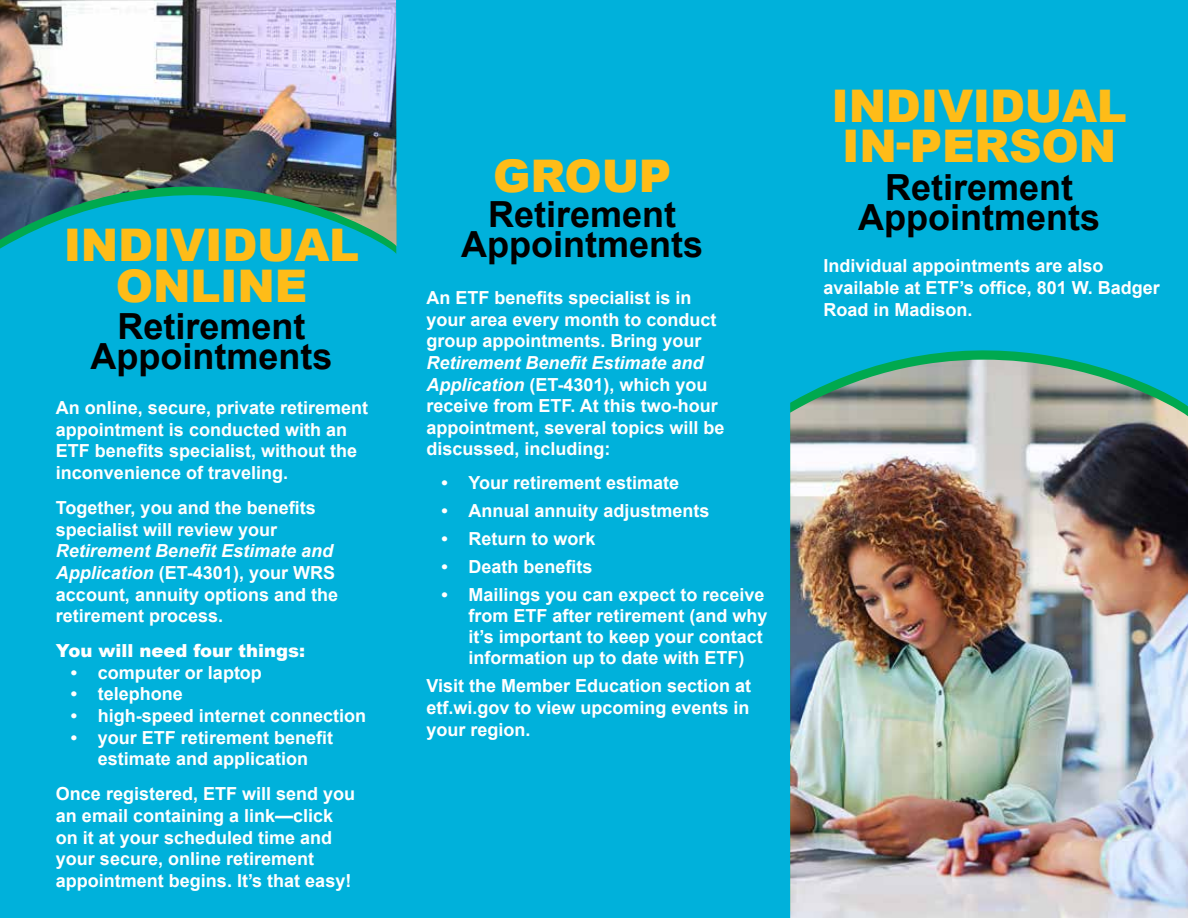
<style>
.page{position:relative;width:1188px;height:918px;background:#00b1db}
.page>*{position:absolute;margin:0;border:0;box-sizing:border-box;transform-origin:0 0}
.t1{font:900 45px/40.5px "Arial";letter-spacing:-.005em;color:#febc18;text-align:center}
.t2{font:700 36px/30px "Arial";color:#000;text-align:center}
.t3{font:700 18px/21.6px "Arial";color:#fff}
.t4{font:900 18px "Arial";color:#fff}
.s1{font-style:italic}
</style>
<div class="page">
<div style="left:0;top:247px;width:396px;height:13px;background:#00b1db"></div>
<div style="left:790px;top:284px;width:398px;height:76px;background:#00b1db"></div>
<img style="left:790px;top:360px;width:398px;height:558px">
<img style="left:0;top:0;width:397px;height:247px">
<h1 class="t1" style="left:64px;top:223px;width:297px">INDIVIDUAL<br>ONLINE</h1>
<h2 class="t2" style="left:91px;top:312px;width:243px">Retirement<br>Appointments</h2>
<p class="t3" style="left:56px;top:397px;width:314px">An online, secure, private retirement appointment is conducted with an ETF benefits specialist, without the inconvenience of traveling.</p>
<p class="t3" style="left:56px;top:497px;width:261px">Together, you and the benefits specialist will review your</p>
<p class="t3" style="left:56px;top:540px;width:284px"><span class="s1">Retirement Benefit Estimate and<br>Application</span> (ET-4301), your WRS account, annuity options and the retirement process.</p>
<p class="t4" style="left:56px;top:638px;width:251px">You will need four things:</p>
<p class="t3" style="left:71px;top:662px;width:193px">• computer or laptop</p>
<p class="t3" style="left:71px;top:683px;width:114px">• telephone</p>
<p class="t3" style="left:71px;top:705px;width:297px">• high-speed internet connection</p>
<p class="t3" style="left:71px;top:727px;width:264px;text-align:center">• your ETF retirement benefit estimate and application</p>
<p class="t3" style="left:56px;top:783px;width:301px">Once registered, ETF will send you an email containing a link—click on it at your scheduled time and your secure, online retirement appointment begins. It’s that easy!</p>
<h1 class="t1" style="left:493px;top:155px;width:180px">GROUP</h1>
<h2 class="t2" style="left:461px;top:200px;width:243px">Retirement<br>Appointments</h2>
<p class="t3" style="left:426px;top:287px;width:292px">An ETF benefits specialist is in your area every month to conduct group appointments. Bring your</p>
<p class="t3" style="left:426px;top:352px;width:300px"><span class="s1">Retirement Benefit Estimate and<br>Application</span> (ET-4301), which you receive from ETF. At this two-hour appointment, several topics will be discussed, including:</p>
<p class="t3" style="left:441px;top:472px;width:239px">• Your retirement estimate</p>
<p class="t3" style="left:441px;top:500px;width:270px">• Annual annuity adjustments</p>
<p class="t3" style="left:441px;top:528px;width:156px">• Return to work</p>
<p class="t3" style="left:441px;top:556px;width:153px">• Death benefits</p>
<p class="t3" style="left:468px;top:584px;width:301px;line-height:21px;text-indent:-27px">• Mailings you can expect to receive from ETF after retirement (and why it’s important to keep your contact information up to date with ETF)</p>
<p class="t3" style="left:426px;top:675px;width:326px;text-align:justify">Visit the Member Education section at etf.wi.gov to view upcoming events in your region.</p>
<h1 class="t1" style="left:831px;top:84px;width:297px;text-align:left">INDIVIDUAL<br>IN-PERSON</h1>
<h2 class="t2" style="left:858px;top:173px;width:243px">Retirement<br>Appointments</h2>
<p class="t3" style="left:823px;top:255px;width:338px">Individual appointments are also available at ETF’s office, 801 W. Badger<br>Road in Madison.</p>
</div>
